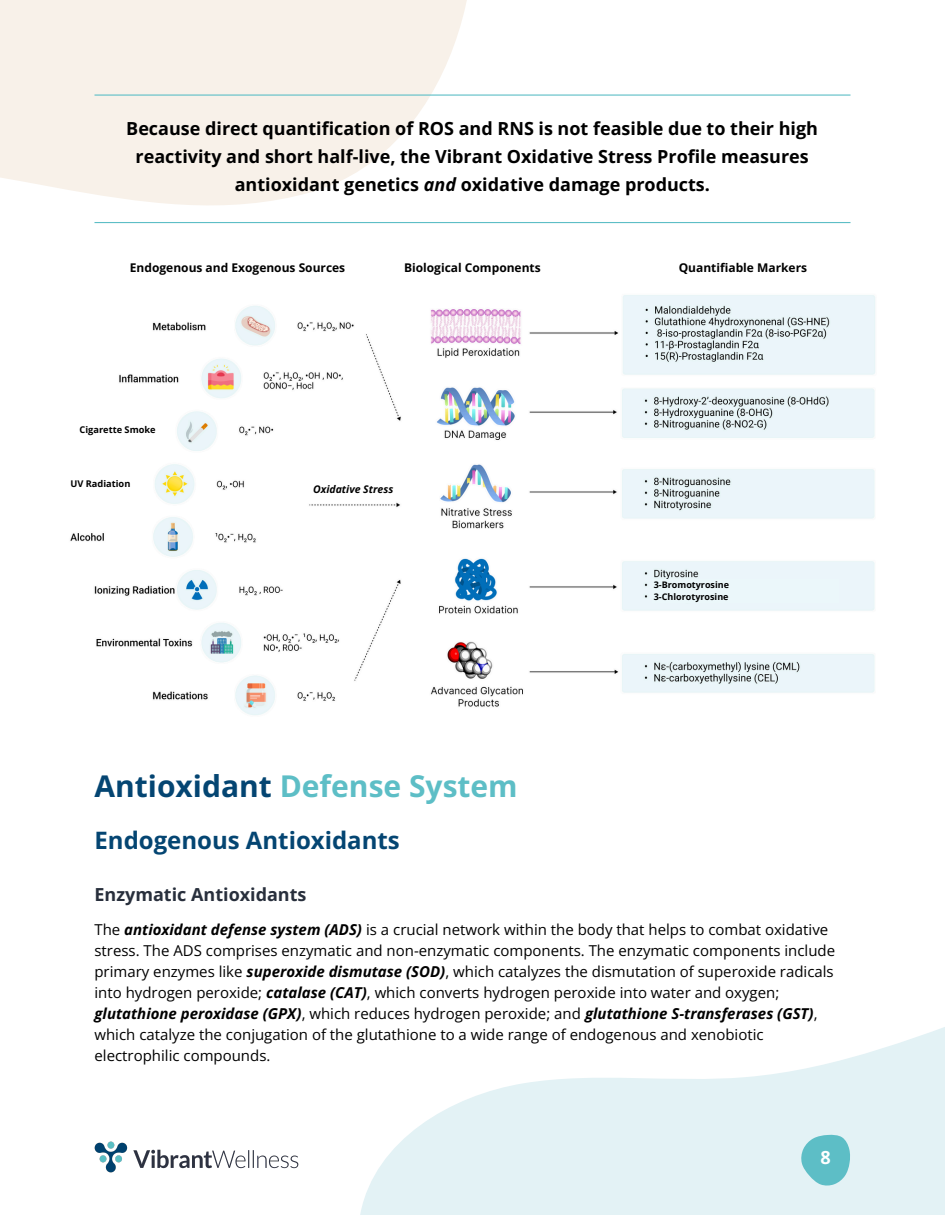
<style>
.page{position:relative;width:945px;height:1215px;background:#fff}
.page>*{position:absolute;margin:0;border:0;box-sizing:border-box;transform-origin:0 0}
.t1{font:700 30px "Open Sans";color:#5dbec6}
.t2{font:700 24px "Open Sans";color:#044572}
.t3{font:700 18px/28.2px "Open Sans";color:#000;text-align:center}
.t4{font:700 18px "Open Sans";color:#282f3c}
.t5{font:700 18px "Open Sans";color:#fff}
.t6{font:15px/21px "Open Sans";color:#000}
.t7{font:700 12px "Open Sans";color:#000}
.t8{font:italic 700 10.5px "Open Sans";color:#000}
.t9{font:700 9.3px "Open Sans";color:#000}
.t10{font:700 9px "Open Sans";color:#000}
.s1{font-style:italic}
.s2{color:#044572}
.s3{font-weight:700;font-style:italic}
</style>
<div class="page">
<svg style="left:0;top:0;width:558px;height:224px;fill:#f8f1e9"></svg>
<svg style="left:298px;top:1027px;width:647px;height:188px;fill:#e3f2f5"></svg>
<img style="left:95px;top:1142px;width:203px;height:30px">
<svg style="left:801px;top:1135px;width:49px;height:51px"></svg>
<hr style="left:94px;top:94px;width:756px;height:2px;background:#5dbec6">
<hr style="left:94px;top:222px;width:756px;height:1px;background:#5dbec6">
<img style="left:70px;top:295px;width:805px;height:420px">
<div style="left:63px;top:474px;width:66px;height:20px;background:#fff"></div>
<div style="left:89px;top:420px;width:80px;height:20px;background:#fff"></div>
<div style="left:318px;top:478px;width:84px;height:21px;background:#fff"></div>
<div style="left:652px;top:580px;width:187px;height:23px;background:#ebf7fa"></div>
<p class="t3" style="left:126px;top:114px;width:693px">Because direct quantification of ROS and RNS is not feasible due to their high reactivity and short half-live, the Vibrant Oxidative Stress Profile measures antioxidant genetics <span class="s1">and</span> oxidative damage products.</p>
<p class="t7" style="left:130px;top:260px;width:217px">Endogenous and Exogenous Sources</p>
<p class="t7" style="left:404px;top:260px;width:138px">Biological Components</p>
<p class="t7" style="left:679px;top:260px;width:130px">Quantifiable Markers</p>
<p class="t9" style="left:80px;top:423px;width:78px">Cigarette Smoke</p>
<p class="t9" style="left:70px;top:477px;width:61px">UV Radiation</p>
<p class="t8" style="left:313px;top:482px;width:82px">Oxidative Stress</p>
<p class="t1" style="left:94px;top:765px;width:425px"><span class="s2">Antioxidant</span> Defense System</p>
<p class="t10" style="left:654px;top:579px;width:77px">3-Bromotyrosine</p>
<p class="t10" style="left:654px;top:590px;width:76px">3-Chlorotyrosine</p>
<h2 class="t2" style="left:94px;top:824px;width:307px">Endogenous Antioxidants</h2>
<h3 class="t4" style="left:94px;top:882px;width:214px">Enzymatic Antioxidants</h3>
<h4 class="t6" style="left:94px;top:918px;width:742px">The <span class="s3">antioxidant defense system (ADS)</span> is a crucial network within the body that helps to combat oxidative stress. The ADS comprises enzymatic and non-enzymatic components. The enzymatic components include primary enzymes like <span class="s3">superoxide dismutase (SOD)</span>, which catalyzes the dismutation of superoxide radicals into hydrogen peroxide; <span class="s3">catalase (CAT)</span>, which converts hydrogen peroxide into water and oxygen; <span class="s3">glutathione peroxidase (GPX)</span>, which reduces hydrogen peroxide; and <span class="s3">glutathione S-transferases (GST)</span>, which catalyze the conjugation of the glutathione to a wide range of endogenous and xenobiotic electrophilic compounds.</h4>
<p class="t5" style="left:820px;top:1145px;width:12px">8</p>
</div>
